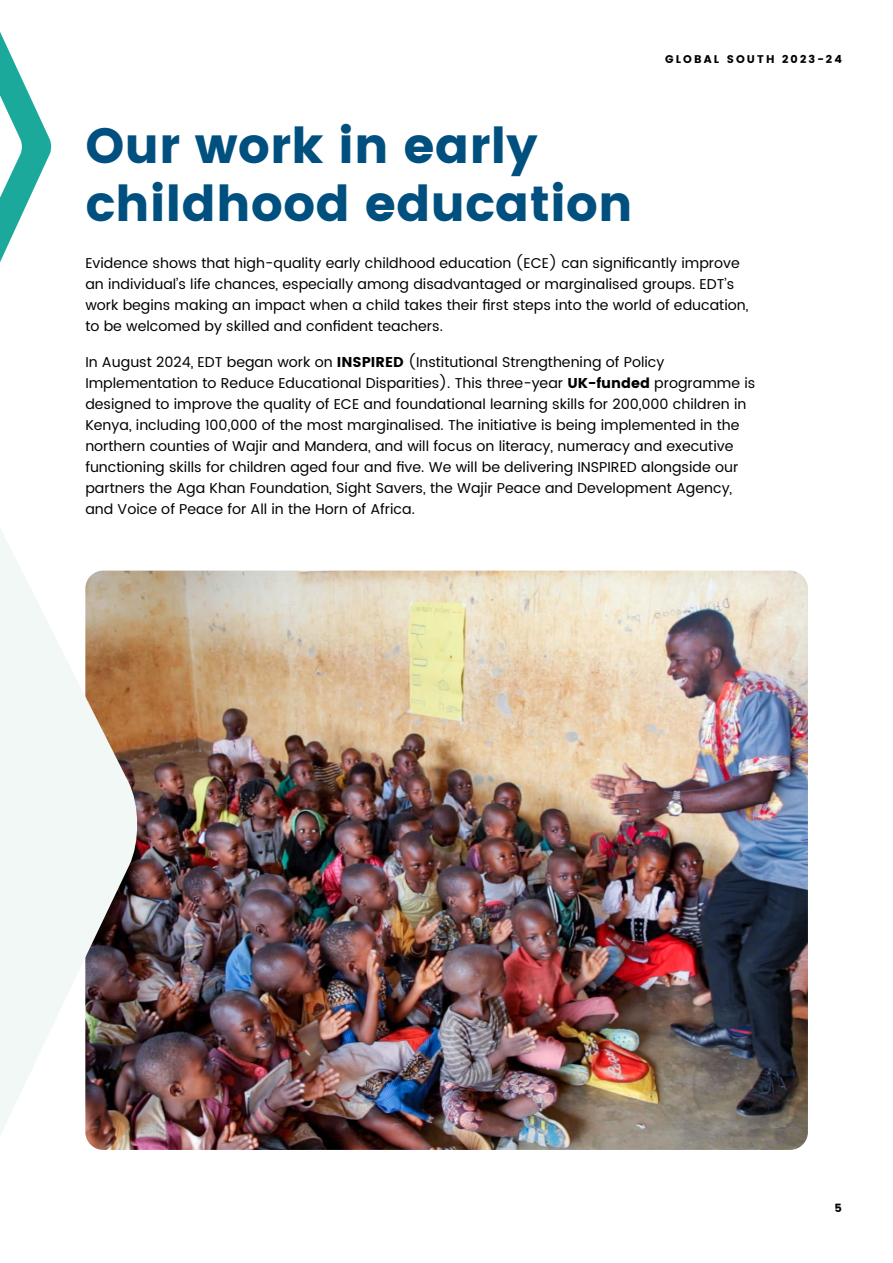
<style>
.page{position:relative;width:893px;height:1263px;background:#fff}
.page>*{position:absolute;margin:0;border:0;box-sizing:border-box;transform-origin:0 0}
.t1{font:700 49.5px/58.5px "Poppins";color:#00507f}
.t2{font:14.25px/21px "Poppins";color:#000}
.t3{font:700 11.4px "Poppins";color:#000}
.t4{font:700 11.1px "Poppins";letter-spacing:.19em;color:#000}
.s1{font-weight:700}
</style>
<div class="page">
<img style="left:137px;top:571px;width:671px;height:579px">
<svg style="left:0;top:144px;width:137px;height:1006px"></svg>
<svg style="left:0;top:32px;width:51px;height:253px"></svg>
<p class="t4" style="left:665px;top:53px;width:178px">GLOBAL SOUTH 2023-24</p>
<h1 class="t1" style="left:85px;top:116px;width:549px">Our work in early childhood education</h1>
<p class="t2" style="left:85px;top:252px;width:664px">Evidence shows that high-quality early childhood education (ECE) can significantly improve an individual’s life chances, especially among disadvantaged or marginalised groups. EDT’s work begins making an impact when a child takes their first steps into the world of education, to be welcomed by skilled and confident teachers.</p>
<p class="t2" style="left:85px;top:351px;width:672px">In August 2024, EDT began work on <span class="s1">INSPIRED</span> (Institutional Strengthening of Policy Implementation to Reduce Educational Disparities). This three-year <span class="s1">UK-funded</span> programme is designed to improve the quality of ECE and foundational learning skills for 200,000 children in Kenya, including 100,000 of the most marginalised. The initiative is being implemented in the northern counties of Wajir and Mandera, and will focus on literacy, numeracy and executive functioning skills for children aged four and five. We will be delivering INSPIRED alongside our partners the Aga Khan Foundation, Sight Savers, the Wajir Peace and Development Agency, and Voice of Peace for All in the Horn of Africa.</p>
<p class="t3" style="left:834px;top:1201px;width:9px">5</p>
</div>
